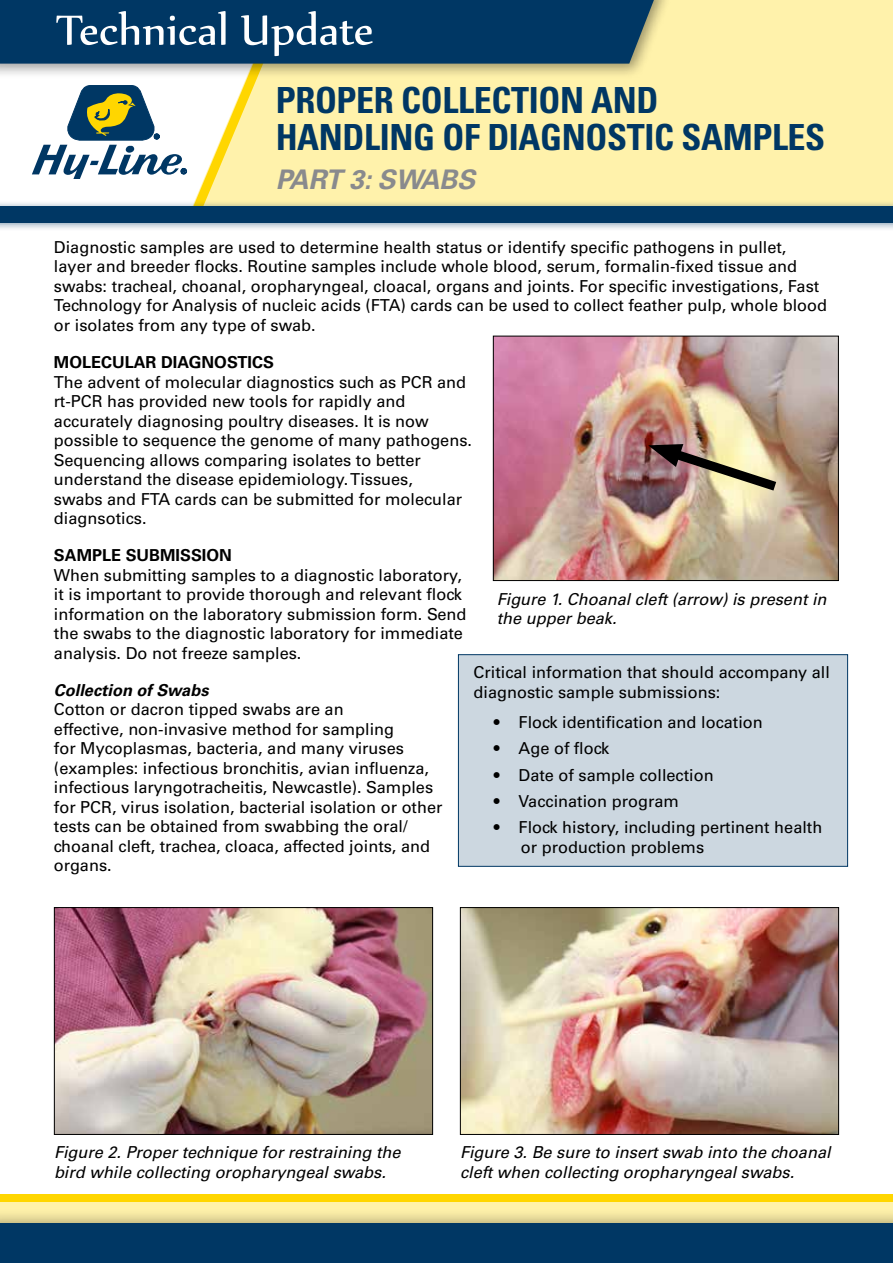
<style>
.page{position:relative;width:893px;height:1263px;background:#fff}
.page>*{position:absolute;margin:0;border:0;box-sizing:border-box;transform-origin:0 0}
.t1{font:51px "Nyala";color:#fff}
.t2{font:700 condensed 36px/37.5px "Univers LT Std";letter-spacing:-.01em;color:#003764}
.t3{font:italic 700 27px "Univers LT Std";letter-spacing:-.01em;color:#898a8d}
.t4{font:16.5px/19.5px "Univers LT Std";color:#000}
.t5{font:italic 16.5px/19.5px "Univers LT Std";color:#000}
.t6{font:700 16.5px "Univers LT Std";color:#000}
.t7{font:italic 700 16.5px "Univers LT Std";color:#000}
</style>
<div class="page">
<div style="left:0;top:1194px;width:893px;height:69px;background:#fff2ab"></div>
<div style="left:0;top:1194px;width:893px;height:8px;background:#ffd600"></div>
<div style="left:0;top:1207px;width:893px;height:56px;background:#000;opacity:.4"></div>
<div style="left:0;top:1223px;width:893px;height:40px;background:#003764"></div>
<div style="left:183px;top:0;width:710px;height:214px;background:#fff2ab"></div>
<div style="left:0;top:200px;width:893px;height:32px;background:#003764;opacity:.5"></div>
<div style="left:0;top:206px;width:893px;height:16px;background:#003764"></div>
<div style="left:0;top:0;width:673px;height:79px;background:#000;opacity:.4"></div>
<svg style="left:0;top:0;width:658px;height:206px"></svg>
<img style="left:495px;top:338px;width:342px;height:241px">
<div style="left:493px;top:336px;width:346px;height:245px;border:1px solid #000"></div>
<img style="left:648px;top:440px;width:138px;height:58px">
<img style="left:56px;top:909px;width:375px;height:224px">
<div style="left:54px;top:907px;width:379px;height:228px;border:1px solid #000"></div>
<div style="left:458px;top:654px;width:390px;height:213px;background:#ccd7e0;border:1px solid #003764"></div>
<img style="left:462px;top:909px;width:375px;height:224px">
<div style="left:460px;top:907px;width:379px;height:228px;border:1px solid #000"></div>
<h1 class="t1" style="left:56px;top:-1px;width:319px">Technical Update</h1>
<h2 class="t2" style="left:276px;top:81px;width:551px">PROPER COLLECTION AND<br>HANDLING OF DIAGNOSTIC SAMPLES</h2>
<h3 class="t3" style="left:276px;top:164px;width:201px">PART 3: SWABS</h3>
<p class="t4" style="left:54px;top:237px;width:775px">Diagnostic samples are used to determine health status or identify specific pathogens in pullet, layer and breeder flocks. Routine samples include whole blood, serum, formalin-fixed tissue and swabs: tracheal, choanal, oropharyngeal, cloacal, organs and joints. For specific investigations, Fast Technology for Analysis of nucleic acids (FTA) cards can be used to collect feather pulp, whole blood or isolates from any type of swab.</p>
<p class="t6" style="left:54px;top:353px;width:221px">MOLECULAR DIAGNOSTICS</p>
<p class="t4" style="left:54px;top:372px;width:420px">The advent of molecular diagnostics such as PCR and rt-PCR has provided new tools for rapidly and accurately diagnosing poultry diseases. It is now possible to sequence the genome of many pathogens.<br>Sequencing allows comparing isolates to better understand the disease epidemiology. Tissues,<br>swabs and FTA cards can be submitted for molecular diagnsotics.</p>
<p class="t6" style="left:54px;top:546px;width:179px">SAMPLE SUBMISSION</p>
<p class="t4" style="left:54px;top:565px;width:414px">When submitting samples to a diagnostic laboratory, it is important to provide thorough and relevant flock information on the laboratory submission form. Send the swabs to the diagnostic laboratory for immediate analysis. Do not freeze samples.</p>
<p class="t7" style="left:54px;top:680px;width:156px">Collection of Swabs</p>
<p class="t4" style="left:54px;top:700px;width:390px">Cotton or dacron tipped swabs are an<br>effective, non-invasive method for sampling<br>for Mycoplasmas, bacteria, and many viruses (examples: infectious bronchitis, avian influenza, infectious laryngotracheitis, Newcastle). Samples for PCR, virus isolation, bacterial isolation or other tests can be obtained from swabbing the oral/ choanal cleft, trachea, cloaca, affected joints, and organs.</p>
<p class="t5" style="left:497px;top:590px;width:331px">Figure 1. Choanal cleft (arrow) is present in the upper beak.</p>
<p class="t4" style="left:474px;top:663px;width:358px">Critical information that should accompany all diagnostic sample submissions:</p>
<p class="t4" style="left:494px;top:713px;width:270px">• Flock identification and location</p>
<p class="t4" style="left:494px;top:739px;width:117px">• Age of flock</p>
<p class="t4" style="left:494px;top:765px;width:221px">• Date of sample collection</p>
<p class="t4" style="left:494px;top:791px;width:187px">• Vaccination program</p>
<p class="t4" style="left:521px;top:818px;width:303px;text-indent:-27px">• Flock history, including pertinent health or production problems</p>
<p class="t5" style="left:54px;top:1143px;width:348px">Figure 2. Proper technique for restraining the bird while collecting oropharyngeal swabs.</p>
<p class="t5" style="left:460px;top:1143px;width:372px">Figure 3. Be sure to insert swab into the choanal cleft when collecting oropharyngeal swabs.</p>
</div>
